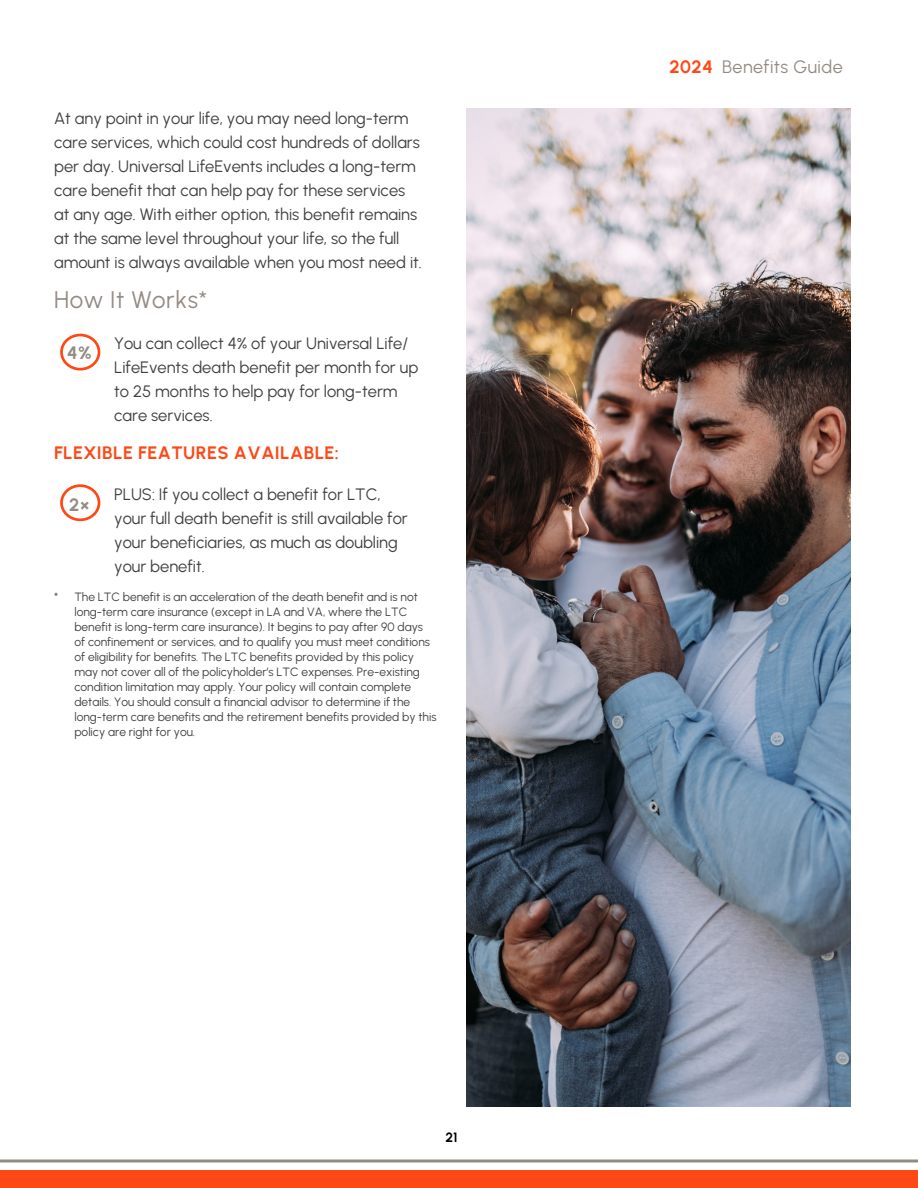
<style>
.page{position:relative;width:918px;height:1188px;background:#fff}
.page>*{position:absolute;margin:0;border:0;box-sizing:border-box;transform-origin:0 0}
.t1{font:24px "Urbanist";letter-spacing:.025em;color:#948b83}
.t2{font:18px "Urbanist";letter-spacing:.025em;color:#fe4815}
.t3{font:18px "Urbanist";letter-spacing:.025em;color:#948b83}
.t4{font:16.5px/24px "Urbanist";color:#414042}
.t5{font:13.5px "Urbanist";color:#000}
.t6{font:12px/15px "Urbanist";color:#414042}
.s1{color:#fe4815}
</style>
<div class="page">
<div style="left:0;top:1171px;width:918px;height:17px;background:#fe4815"></div>
<hr style="left:0;top:1160px;width:918px;height:2px;background:#948b83">
<div style="left:60px;top:334px;width:40px;height:37px;border:3px solid #fe4815;border-radius:50%"></div>
<div style="left:60px;top:484px;width:40px;height:37px;border:3px solid #fe4815;border-radius:50%"></div>
<img style="left:466px;top:108px;width:384px;height:999px">
<p class="t4" style="left:54px;top:105px;width:369px">At any point in your life, you may need long-term care services, which could cost hundreds of dollars per day. Universal LifeEvents includes a long-term care benefit that can help pay for these services at any age. With either option, this benefit remains at the same level throughout your life, so the full amount is always available when you most need it.</p>
<h1 class="t1" style="left:54px;top:284px;width:155px">How It Works*</h1>
<h2 class="t3" style="left:67px;top:341px;width:26px">4%</h2>
<h3 class="t4" style="left:114px;top:331px;width:306px">You can collect 4% of your Universal Life/ LifeEvents death benefit per month for up to 25 months to help pay for long-term care services.</h3>
<h2 class="t2" style="left:54px;top:441px;width:286px">FLEXIBLE FEATURES AVAILABLE:</h2>
<h2 class="t3" style="left:69px;top:493px;width:22px">2×</h2>
<h3 class="t4" style="left:114px;top:482px;width:295px">PLUS: If you collect a benefit for LTC, your full death benefit is still available for your beneficiaries, as much as doubling your benefit.</h3>
<p class="t6" style="left:74px;top:588px;width:364px;text-indent:-20px">* The LTC benefit is an acceleration of the death benefit and is not long-term care insurance (except in LA and VA, where the LTC benefit is long-term care insurance). It begins to pay after 90 days of confinement or services, and to qualify you must meet conditions of eligibility for benefits. The LTC benefits provided by this policy may not cover all of the policyholder’s LTC expenses. Pre-existing condition limitation may apply. Your policy will contain complete details. You should consult a financial advisor to determine if the long-term care benefits and the retirement benefits provided by this policy are right for you.</p>
<p class="t5" style="left:445px;top:1128px;width:14px">21</p>
<h2 class="t3" style="left:670px;top:55px;width:175px"><span class="s1">2024</span> Benefits Guide</h2>
</div>
